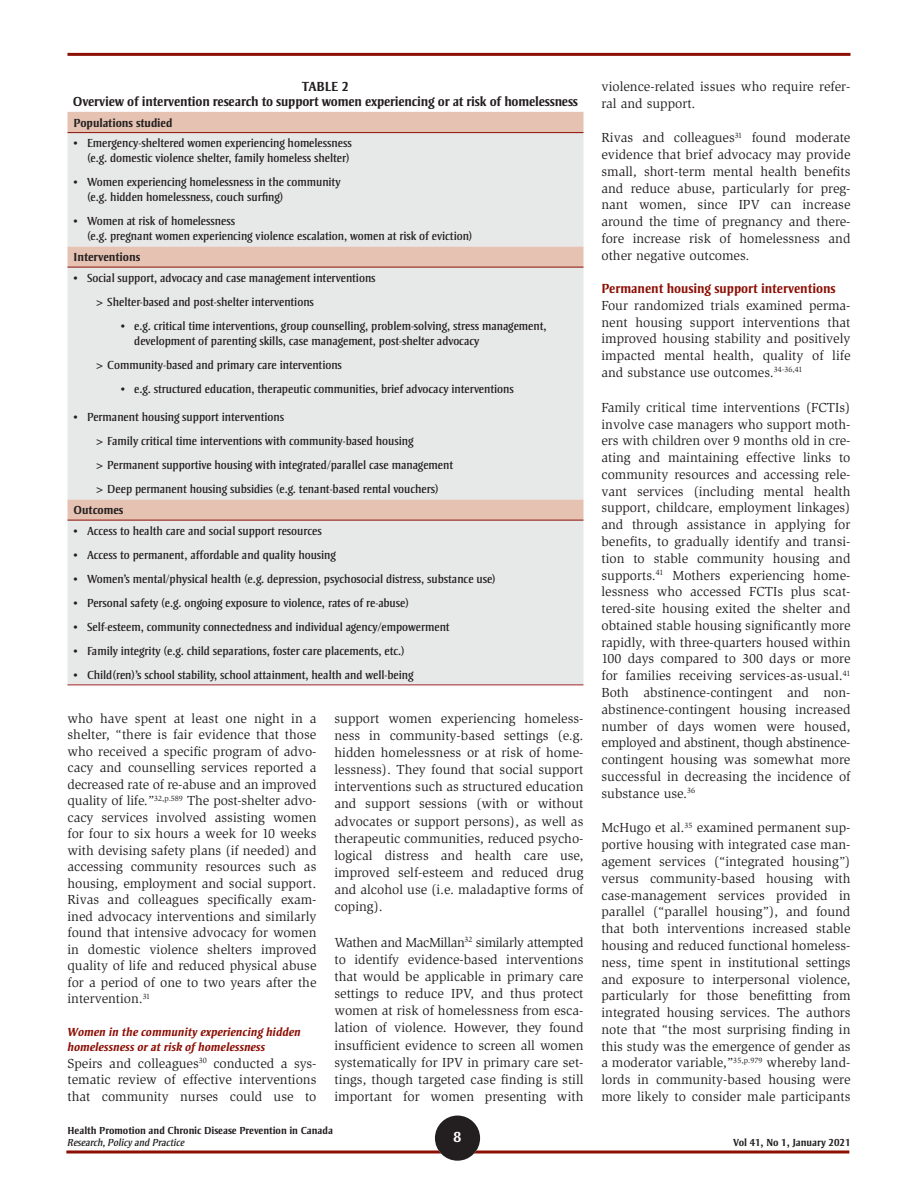
<style>
.page{position:relative;width:918px;height:1188px;background:#fff}
.page>*{position:absolute;margin:0;border:0;box-sizing:border-box;transform-origin:0 0}
.t1{font:700 15px "Strayhorn MT Std";color:#fff}
.BODY{font:13.5px/16.8px "Slimbach Std";color:#231f20;text-align:justify}
.Tableau_titre{font:700 13.5px/15px "Strayhorn MT Std";letter-spacing:-.01em;color:#231f20;text-align:center}
.Real_H4{font:700 13.5px "Strayhorn MT Std";color:#8c0f05}
.t2{font:12px/15px "Strayhorn MT Std";color:#231f20}
.Real_H5{font:italic 700 12px/15px "Strayhorn MT Std";color:#8c0f05}
.Tableau_titre_de_col{font:700 12px "Strayhorn MT Std";color:#231f20}
.t3{font:700 10.5px "Strayhorn MT Std";color:#231f20}
.t4{font:italic 10.5px "Strayhorn MT Std";color:#231f20}
.s1{font-family:"Slimbach Std"}
</style>
<div class="page">
<svg style="left:66px;top:1150px;width:783px;height:4px;background:#a84a43"></svg>
<hr style="left:68px;top:53px;width:782px;height:3px;background:#8c0f05">
<div style="left:435px;top:1116px;width:45px;height:45px;background:#231f20;border-radius:50%"></div>
<div style="left:68px;top:112px;width:516px;height:20px;background:#e5c2b2"></div>
<svg style="left:68px;top:133px;width:516px;height:552px;background:#e6e4e3"></svg>
<hr style="left:68px;top:132px;width:516px;height:1px;background:#8c0f05">
<hr style="left:68px;top:267px;width:516px;height:1px;background:#8c0f05">
<hr style="left:68px;top:520px;width:516px;height:1px;background:#8c0f05">
<hr style="left:68px;top:685px;width:516px;height:1px;background:#a32529">
<p class="Tableau_titre" style="left:73px;top:79px;width:507px">TABLE 2<br>Overview of intervention research to support women experiencing or at risk of homelessness</p>
<p class="Tableau_titre_de_col" style="left:74px;top:116px;width:100px">Populations studied</p>
<p class="t2" style="left:74px;top:136px;width:280px;text-align:right">• Emergency-sheltered women experiencing homelessness (e.g. domestic violence shelter, family homeless shelter)</p>
<p class="t2" style="left:87px;top:175px;width:255px;text-indent:-14px">• Women experiencing homelessness in the community (e.g. hidden homelessness, couch surfing)</p>
<p class="t2" style="left:87px;top:214px;width:387px;text-indent:-14px">• Women at risk of homelessness<br>(e.g. pregnant women experiencing violence escalation, women at risk of eviction)</p>
<p class="Tableau_titre_de_col" style="left:74px;top:250px;width:68px">Interventions</p>
<p class="t2" style="left:74px;top:270px;width:304px">• Social support, advocacy and case management interventions</p>
<p class="t2" style="left:94px;top:294px;width:222px"><span class="s1">&gt;</span>Shelter-based and post-shelter interventions</p>
<p class="t2" style="left:134px;top:318px;width:414px;text-indent:-14px">• e.g. critical time interventions, group counselling, problem-solving, stress management, development of parenting skills, case management, post-shelter advocacy</p>
<p class="t2" style="left:94px;top:357px;width:250px"><span class="s1">&gt;</span>Community-based and primary care interventions</p>
<p class="t2" style="left:121px;top:381px;width:395px">• e.g. structured education, therapeutic communities, brief advocacy interventions</p>
<p class="t2" style="left:74px;top:410px;width:212px">• Permanent housing support interventions</p>
<p class="t2" style="left:94px;top:434px;width:321px"><span class="s1">&gt;</span>Family critical time interventions with community-based housing</p>
<p class="t2" style="left:94px;top:458px;width:361px"><span class="s1">&gt;</span>Permanent supportive housing with integrated/parallel case management</p>
<p class="t2" style="left:94px;top:482px;width:346px"><span class="s1">&gt;</span>Deep permanent housing subsidies (e.g. tenant-based rental vouchers)</p>
<p class="Tableau_titre_de_col" style="left:74px;top:503px;width:51px">Outcomes</p>
<p class="t2" style="left:74px;top:523px;width:250px">• Access to health care and social support resources</p>
<p class="t2" style="left:74px;top:547px;width:264px">• Access to permanent, affordable and quality housing</p>
<p class="t2" style="left:74px;top:571px;width:424px">• Women’s mental/physical health (e.g. depression, psychosocial distress, substance use)</p>
<p class="t2" style="left:74px;top:595px;width:337px">• Personal safety (e.g. ongoing exposure to violence, rates of re-abuse)</p>
<p class="t2" style="left:74px;top:619px;width:378px">• Self-esteem, community connectedness and individual agency/empowerment</p>
<p class="t2" style="left:74px;top:643px;width:333px">• Family integrity (e.g. child separations, foster care placements, etc.)</p>
<p class="t2" style="left:74px;top:667px;width:342px">• Child(ren)’s school stability, school attainment, health and well-being</p>
<p class="BODY" style="left:68px;top:710px;width:251px">who have spent at least one night in a shelter, “there is fair evidence that those who received a specific program of advo&shy;cacy and counselling services reported a decreased rate of re-abuse and an improved quality of life.”<sup>32,p.589</sup> The post-shelter advo&shy;cacy services involved assisting women for four to six hours a week for 10 weeks with devising safety plans (if needed) and accessing community resources such as housing, employment and social support.<br>Rivas and colleagues specifically exam&shy;ined advocacy interventions and similarly found that intensive advocacy for women in domestic violence shelters improved quality of life and reduced physical abuse for a period of one to two years after the intervention.<sup>31</sup></p>
<p class="Real_H5" style="left:68px;top:1025px;width:235px">Women in the community experiencing hidden homelessness or at risk of homelessness</p>
<p class="BODY" style="left:68px;top:1055px;width:251px">Speirs and colleagues<sup>30</sup> conducted a sys&shy;tematic review of effective interventions that community nurses could use to</p>
<p class="BODY" style="left:334px;top:710px;width:251px">support women experiencing homeless&shy;ness in community-based settings (e.g. hidden homelessness or at risk of home&shy;lessness). They found that social support interventions such as structured education and support sessions (with or without advocates or support persons), as well as therapeutic communities, reduced psycho&shy;logical distress and health care use, improved self-esteem and reduced drug and alcohol use (i.e. maladaptive forms of coping).</p>
<p class="BODY" style="left:334px;top:934px;width:251px">Wathen and MacMillan<sup>32</sup> similarly attempted to identify evidence-based interventions that would be applicable in primary care settings to reduce IPV, and thus protect women at risk of homelessness from esca&shy;lation of violence. However, they found insufficient evidence to screen all women systematically for IPV in primary care set&shy;tings, though targeted case finding is still important for women presenting with</p>
<p class="BODY" style="left:602px;top:78px;width:251px">violence-related issues who require refer&shy;ral and support.</p>
<p class="BODY" style="left:602px;top:129px;width:251px">Rivas and colleagues<sup>31</sup> found moderate evidence that brief advocacy may provide small, short-term mental health benefits and reduce abuse, particularly for preg&shy;nant women, since IPV can increase around the time of pregnancy and there&shy;fore increase risk of homelessness and other negative outcomes.</p>
<p class="Real_H4" style="left:602px;top:281px;width:236px">Permanent housing support interventions</p>
<p class="BODY" style="left:602px;top:297px;width:251px">Four randomized trials examined perma&shy;nent housing support interventions that improved housing stability and positively impacted mental health, quality of life and substance use outcomes.<sup>34-36,41</sup></p>
<p class="BODY" style="left:602px;top:399px;width:251px">Family critical time interventions (FCTIs) involve case managers who support moth&shy;ers with children over 9 months old in cre&shy;ating and maintaining effective links to community resources and accessing rele&shy;vant services (including mental health support, childcare, employment linkages) and through assistance in applying for benefits, to gradually identify and transi&shy;tion to stable community housing and supports.<sup>41</sup> Mothers experiencing home&shy;lessness who accessed FCTIs plus scat&shy;tered-site housing exited the shelter and obtained stable housing significantly more rapidly, with three-quarters housed within 100 days compared to 300 days or more for families receiving services-as-usual.<sup>41<br></sup>Both abstinence-contingent and non&shy;abstinence-contingent housing increased number of days women were housed, employed and abstinent, though abstinence&shy;contingent housing was somewhat more successful in decreasing the incidence of substance use.<sup>36</sup></p>
<p class="BODY" style="left:602px;top:820px;width:251px">McHugo et al.<sup>35</sup> examined permanent sup&shy;portive housing with integrated case man&shy;agement services (“integrated housing”) versus community-based housing with case-management services provided in parallel (“parallel housing”), and found that both interventions increased stable housing and reduced functional homeless&shy;ness, time spent in institutional settings and exposure to interpersonal violence, particularly for those benefitting from integrated housing services. The authors note that “the most surprising finding in this study was the emergence of gender as a moderator variable,”<sup>35,p.979</sup> whereby land&shy;lords in community-based housing were more likely to consider male participants</p>
<p class="t3" style="left:68px;top:1125px;width:267px">Health Promotion and Chronic Disease Prevention in Canada</p>
<p class="t4" style="left:68px;top:1137px;width:119px">Research, Policy and Practice</p>
<p class="t3" style="left:733px;top:1137px;width:119px">Vol 41, No 1, January 2021</p>
<p class="t1" style="left:453px;top:1128px;width:9px">8</p>
</div>
